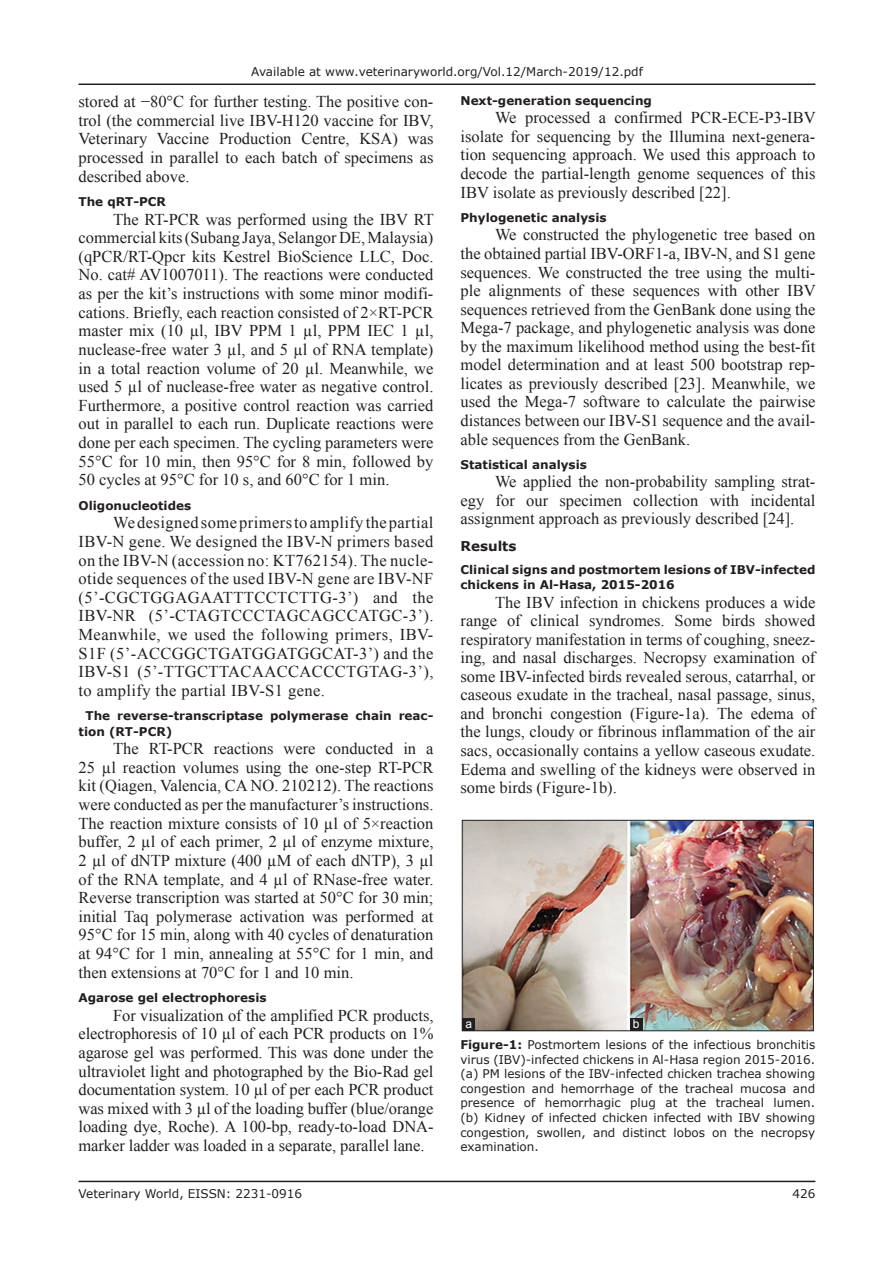
<style>
.page{position:relative;width:894px;height:1263px;background:#fff}
.page>*{position:absolute;margin:0;border:0;box-sizing:border-box;transform-origin:0 0}
.TX{font:16.5px/18.6px "Times New Roman";color:#231f20;text-align:justify}
.t1{font:700 13.5px "Verdana";color:#231f20}
.FGC{font:12px/14.5px "Verdana";color:#231f20;text-align:justify}
.H2_Above_H1{font:700 12px/15.3px "Verdana";color:#231f20}
.RF{font:12px "Verdana";color:#231f20}
.LABEL{font:12px "Arial";color:#fff}
.s1{font-weight:700}
</style>
<div class="page">
<hr style="left:78px;top:1180px;width:737px;height:2px;background:#231f20">
<hr style="left:78px;top:83px;width:737px;height:2px;background:#231f20">
<img style="left:464px;top:822px;width:347px;height:207px">
<div style="left:462px;top:820px;width:351px;height:211px;border:1px solid #231f20"></div>
<div style="left:462px;top:1018px;width:13px;height:12px;background:#231f20"></div>
<div style="left:629px;top:1018px;width:13px;height:13px;background:#231f20"></div>
<p class="FGC" style="left:251px;top:64px;width:393px">Available at www.veterinaryworld.org/Vol.12/March-2019/12.pdf</p>
<p class="TX" style="left:78px;top:92px;width:356px">stored at −80°C for further testing. The positive con&shy;trol (the commercial live IBV-H120 vaccine for IBV, Veterinary Vaccine Production Centre, KSA) was processed in parallel to each batch of specimens as described above.</p>
<h2 class="H2_Above_H1" style="left:78px;top:193px;width:89px">The qRT-PCR</h2>
<p class="TX" style="left:78px;top:209px;width:356px;text-indent:34px">The RT-PCR was performed using the IBV RT commercial kits (Subang Jaya, Selangor DE, Malaysia) (qPCR/RT-Qpcr kits Kestrel BioScience LLC, Doc.<br>No. cat# AV1007011). The reactions were conducted as per the kit’s instructions with some minor modifi&shy;cations. Briefly, each reaction consisted of 2×RT-PCR master mix (10 µl, IBV PPM 1 µl, PPM IEC 1 µl, nuclease-free water 3 µl, and 5 µl of RNA template) in a total reaction volume of 20 µl. Meanwhile, we used 5 µl of nuclease-free water as negative control.<br>Furthermore, a positive control reaction was carried out in parallel to each run. Duplicate reactions were done per each specimen. The cycling parameters were 55°C for 10 min, then 95°C for 8 min, followed by 50 cycles at 95°C for 10 s, and 60°C for 1 min.</p>
<h2 class="H2_Above_H1" style="left:78px;top:497px;width:114px">Oligonucleotides</h2>
<p class="TX" style="left:78px;top:513px;width:356px;text-indent:34px">We designed some primers to amplify the partial IBV-N gene. We designed the IBV-N primers based on the IBV-N (accession no: KT762154). The nucle&shy;otide sequences of the used IBV-N gene are IBV-NF (5’-CGCTGGAGAATTTCCTCTTG-3’) and the IBV-NR (5’-CTAGTCCCTAGCAGCCATGC-3’).<br>Meanwhile, we used the following primers, IBV-S1F (5’-ACCGGCTGATGGATGGCAT-3’) and the IBV-S1 (5’-TTGCTTACAACCACCCTGTAG-3’), to amplify the partial IBV-S1 gene.</p>
<h2 class="H2_Above_H1" style="left:78px;top:708px;width:356px;text-indent:7px">The reverse-transcriptase polymerase chain reac&shy;tion (RT-PCR)</h2>
<p class="TX" style="left:78px;top:739px;width:356px;text-indent:34px">The RT-PCR reactions were conducted in a 25 µl reaction volumes using the one-step RT-PCR kit (Qiagen, Valencia, CA NO. 210212). The reactions were conducted as per the manufacturer’s instructions.<br>The reaction mixture consists of 10 µl of 5×reaction buffer, 2 µl of each primer, 2 µl of enzyme mixture, 2 µl of dNTP mixture (400 µM of each dNTP), 3 µl of the RNA template, and 4 µl of RNase-free water.<br>Reverse transcription was started at 50°C for 30 min; initial Taq polymerase activation was performed at 95°C for 15 min, along with 40 cycles of denaturation at 94°C for 1 min, annealing at 55°C for 1 min, and then extensions at 70°C for 1 and 10 min.</p>
<h2 class="H2_Above_H1" style="left:78px;top:989px;width:189px">Agarose gel electrophoresis</h2>
<p class="TX" style="left:78px;top:1005px;width:356px;text-indent:34px">For visualization of the amplified PCR products, electrophoresis of 10 µl of each PCR products on 1% agarose gel was performed. This was done under the ultraviolet light and photographed by the Bio-Rad gel documentation system. 10 µl of per each PCR product was mixed with 3 µl of the loading buffer (blue/orange loading dye, Roche). A 100-bp, ready-to-load DNA&shy;marker ladder was loaded in a separate, parallel lane.</p>
<h2 class="H2_Above_H1" style="left:460px;top:92px;width:193px">Next-generation sequencing</h2>
<p class="TX" style="left:460px;top:108px;width:356px;text-indent:34px">We processed a confirmed PCR-ECE-P3-IBV isolate for sequencing by the Illumina next-genera&shy;tion sequencing approach. We used this approach to decode the partial-length genome sequences of this IBV isolate as previously described [22].</p>
<h2 class="H2_Above_H1" style="left:460px;top:209px;width:147px">Phylogenetic analysis</h2>
<p class="TX" style="left:460px;top:225px;width:356px;text-indent:34px">We constructed the phylogenetic tree based on the obtained partial IBV-ORF1-a, IBV-N, and S1 gene sequences. We constructed the tree using the multi&shy;ple alignments of these sequences with other IBV sequences retrieved from the GenBank done using the Mega-7 package, and phylogenetic analysis was done by the maximum likelihood method using the best-fit model determination and at least 500 bootstrap rep&shy;licates as previously described [23]. Meanwhile, we used the Mega-7 software to calculate the pairwise distances between our IBV-S1 sequence and the avail&shy;able sequences from the GenBank.</p>
<h2 class="H2_Above_H1" style="left:460px;top:456px;width:128px">Statistical analysis</h2>
<p class="TX" style="left:460px;top:472px;width:356px;text-indent:34px">We applied the non-probability sampling strat&shy;egy for our specimen collection with incidental assignment approach as previously described [24].</p>
<h1 class="t1" style="left:460px;top:537px;width:57px">Results</h1>
<p class="H2_Above_H1" style="left:460px;top:561px;width:356px">Clinical signs and postmortem lesions of IBV-infected chickens in Al-Hasa, 2015-2016</p>
<p class="TX" style="left:460px;top:592px;width:356px;text-indent:34px">The IBV infection in chickens produces a wide range of clinical syndromes. Some birds showed respiratory manifestation in terms of coughing, sneez&shy;ing, and nasal discharges. Necropsy examination of some IBV-infected birds revealed serous, catarrhal, or caseous exudate in the tracheal, nasal passage, sinus, and bronchi congestion (Figure-1a). The edema of the lungs, cloudy or fibrinous inflammation of the air sacs, occasionally contains a yellow caseous exudate.<br>Edema and swelling of the kidneys were observed in some birds (Figure-1b).</p>
<p class="LABEL" style="left:465px;top:1015px;width:8px">a</p>
<p class="LABEL" style="left:632px;top:1015px;width:8px">b</p>
<p class="FGC" style="left:460px;top:1037px;width:356px"><span class="s1">Figure-1:</span> Postmortem lesions of the infectious bronchitis virus (IBV)-infected chickens in Al-Hasa region 2015-2016. (a) PM lesions of the IBV-infected chicken trachea showing congestion and hemorrhage of the tracheal mucosa and presence of hemorrhagic plug at the tracheal lumen. (b) Kidney of infected chicken infected with IBV showing congestion, swollen, and distinct lobos on the necropsy examination.</p>
<p class="RF" style="left:78px;top:1185px;width:225px">Veterinary World, EISSN: 2231-0916</p>
<p class="RF" style="left:792px;top:1185px;width:24px">426</p>
</div>
